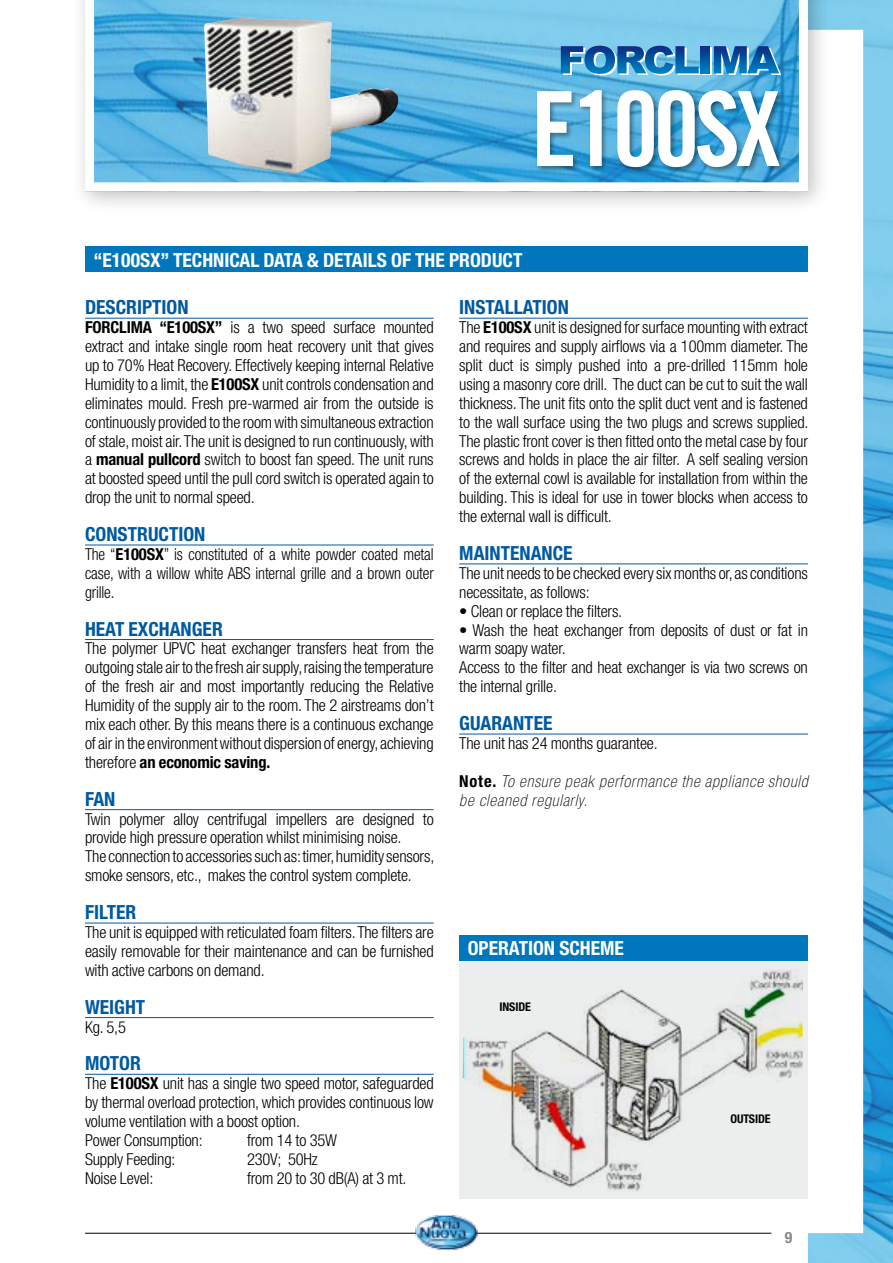
<style>
.page{position:relative;width:893px;height:1263px;background:#fff}
.page>*{position:absolute;margin:0;border:0;box-sizing:border-box;transform-origin:0 0}
.t1{font:103.65px "Trade Gothic Bold Cond Twenty";letter-spacing:-.05em;color:#fff}
.t2{font:700 condensed 19.5px "Helvetica Neue";color:#005aa1}
.t3{font:700 condensed 19.5px "Helvetica Neue";color:#fff}
.t4{font:300 condensed 16.5px/18.9px "Helvetica Neue";letter-spacing:-.01em;color:#000;text-align:justify}
.t5{font:300 condensed 16.5px/18.9px "Helvetica Neue";letter-spacing:-.01em;color:#000;text-align:justify;scale:.95 1}
.t6{font:italic 100 condensed 16.5px/18.9px "Helvetica Neue";letter-spacing:.05em;color:#000}
.t7{font:700 condensed 15.75px "Helvetica Neue";color:#87888a}
.t8{font:700 condensed 12px "Helvetica Neue";letter-spacing:-.01em;color:#000}
.s1{font-weight:700}
.s2{font-weight:700;font-style:normal}
</style>
<div class="page">
<img style="left:808px;top:0;width:85px;height:1263px">
<hr style="left:85px;top:1233px;width:686px;height:1px;background:#000">
<img style="left:414px;top:1215px;width:64px;height:35px">
<div style="left:70px;top:0;width:769px;height:222px;background:#000;opacity:.25"></div>
<svg style="left:85px;top:0;width:723px;height:191px;background:#6bbde4"></svg>
<svg style="left:703px;top:48px;width:9px;height:27px"></svg>
<svg style="left:561px;top:46px;width:140px;height:29px;background:#458ec3"></svg>
<svg style="left:701px;top:46px;width:9px;height:27px"></svg>
<svg style="left:714px;top:46px;width:67px;height:29px;background:#3b86bf"></svg>
<div style="left:0;top:88px;width:151px;height:138px;background:#000;opacity:.4"></div>
<div style="left:535px;top:88px;width:358px;height:138px;background:#000;opacity:.4"></div>
<div style="left:85px;top:247px;width:723px;height:25px;background:#0076bd"></div>
<hr style="left:85px;top:318px;width:349px;height:1px;background:#005aa1">
<hr style="left:85px;top:545px;width:349px;height:1px;background:#005aa1">
<hr style="left:85px;top:639px;width:349px;height:1px;background:#005aa1">
<hr style="left:85px;top:809px;width:349px;height:1px;background:#005aa1">
<hr style="left:85px;top:923px;width:349px;height:1px;background:#005aa1">
<hr style="left:85px;top:1017px;width:349px;height:1px;background:#005aa1">
<hr style="left:85px;top:1074px;width:349px;height:1px;background:#005aa1">
<hr style="left:459px;top:318px;width:349px;height:1px;background:#005aa1">
<hr style="left:459px;top:564px;width:349px;height:1px;background:#005aa1">
<hr style="left:459px;top:734px;width:349px;height:1px;background:#005aa1">
<div style="left:459px;top:959px;width:349px;height:240px;background:#eceded"></div>
<div style="left:459px;top:935px;width:349px;height:25px;background:#0076bd"></div>
<img style="left:463px;top:970px;width:340px;height:221px">
<img style="left:204px;top:18px;width:194px;height:156px">
<div style="left:724px;top:1110px;width:53px;height:16px;background:#eceded"></div>
<div style="left:489px;top:998px;width:52px;height:16px;background:#eceded"></div>
<h1 class="t1" style="left:531px;top:66px;width:252px">E100SX</h1>
<p class="t3" style="left:94px;top:248px;width:430px">“E100SX” TECHNICAL DATA &amp; DETAILS OF THE PRODUCT</p>
<p class="t2" style="left:85px;top:295px;width:105px">DESCRIPTION</p>
<p class="t4" style="left:85px;top:318px;width:350px"><span class="s1">FORCLIMA “E100SX”</span> is a two speed surface mounted extract and intake single room heat recovery unit that gives up to 70% Heat Recovery. Effectively keeping internal Relative Humidity to a limit, the <span class="s1">E100SX</span> unit controls condensation and eliminates mould. Fresh pre-warmed air from the outside is continuously provided to the room with simultaneous extraction of stale, moist air. The unit is designed to run continuously, with a <span class="s1">manual pullcord</span> switch to boost fan speed. The unit runs at boosted speed until the pull cord switch is operated again to drop the unit to normal speed.</p>
<p class="t2" style="left:85px;top:522px;width:122px">CONSTRUCTION</p>
<p class="t5" style="left:85px;top:544px;width:369px">The “<span class="s1">E100SX</span>” is constituted of a white powder coated metal case, with a willow white ABS internal grille and a brown outer grille.</p>
<p class="t2" style="left:85px;top:617px;width:139px">HEAT EXCHANGER</p>
<p class="t4" style="left:85px;top:639px;width:350px">The polymer UPVC heat exchanger transfers heat from the outgoing stale air to the fresh air supply, raising the temperature of the fresh air and most importantly reducing the Relative Humidity of the supply air to the room. The 2 airstreams don’t mix each other. By this means there is a continuous exchange of air in the environment without dispersion of energy, achieving therefore <span class="s1">an economic saving.</span></p>
<p class="t2" style="left:85px;top:787px;width:32px">FAN</p>
<p class="t4" style="left:85px;top:809px;width:351px;text-align:left">Twin polymer alloy centrifugal impellers are designed to provide high pressure operation whilst minimising noise.<br>The connection to accessories such as: timer, humidity sensors, smoke sensors, etc., makes the control system complete.</p>
<p class="t2" style="left:85px;top:900px;width:53px">FILTER</p>
<p class="t4" style="left:85px;top:922px;width:350px">The unit is equipped with reticulated foam filters. The filters are easily removable for their maintenance and can be furnished with active carbons on demand.</p>
<p class="t2" style="left:85px;top:995px;width:62px">WEIGHT</p>
<p class="t4" style="left:85px;top:1017px;width:42px">Kg. 5,5</p>
<p class="t2" style="left:85px;top:1051px;width:57px">MOTOR</p>
<p class="t4" style="left:85px;top:1074px;width:350px;text-align:left">The <span class="s1">E100SX</span> unit has a single two speed motor, safeguarded by thermal overload protection, which provides continuous low volume ventilation with a boost option.<br>Power Consumption:</p>
<p class="t2" style="left:459px;top:295px;width:111px">INSTALLATION</p>
<p class="t4" style="left:459px;top:318px;width:351px">The <span class="s1">E100SX</span> unit is designed for surface mounting with extract and requires and supply airflows via a 100mm diameter. The split duct is simply pushed into a pre-drilled 115mm hole using a masonry core drill. The duct can be cut to suit the wall thickness. The unit fits onto the split duct vent and is fastened to the wall surface using the two plugs and screws supplied.<br>The plastic front cover is then fitted onto the metal case by four screws and holds in place the air filter. A self sealing version of the external cowl is available for installation from within the building. This is ideal for use in tower blocks when access to the external wall is difficult.</p>
<p class="t2" style="left:459px;top:541px;width:115px">MAINTENANCE</p>
<p class="t4" style="left:459px;top:563px;width:350px">The unit needs to be checked every six months or, as conditions necessitate, as follows:</p>
<p class="t4" style="left:459px;top:601px;width:165px">• Clean or replace the filters.</p>
<p class="t4" style="left:459px;top:620px;width:350px;text-align:left">• Wash the heat exchanger from deposits of dust or fat in warm soapy water.<br>Access to the filter and heat exchanger is via two screws on the internal grille.</p>
<p class="t2" style="left:459px;top:711px;width:95px">GUARANTEE</p>
<p class="t4" style="left:459px;top:733px;width:200px">The unit has 24 months guarantee.</p>
<p class="t6" style="left:459px;top:771px;width:350px"><span class="s2">Note.</span> To ensure peak performance the appliance should be cleaned regularly.</p>
<p class="t3" style="left:468px;top:936px;width:158px">OPERATION SCHEME</p>
<p class="t8" style="left:500px;top:999px;width:33px">INSIDE</p>
<p class="t8" style="left:730px;top:1111px;width:42px">OUTSIDE</p>
<p class="t4" style="left:247px;top:1130px;width:92px">from 14 to 35W</p>
<p class="t4" style="left:85px;top:1149px;width:92px">Supply Feeding:</p>
<p class="t4" style="left:247px;top:1149px;width:72px">230V; 50Hz</p>
<p class="t4" style="left:85px;top:1168px;width:70px">Noise Level:</p>
<p class="t4" style="left:247px;top:1168px;width:161px">from 20 to 30 dB(A) at 3 mt.</p>
<p class="t7" style="left:785px;top:1228px;width:9px">9</p>
</div>
